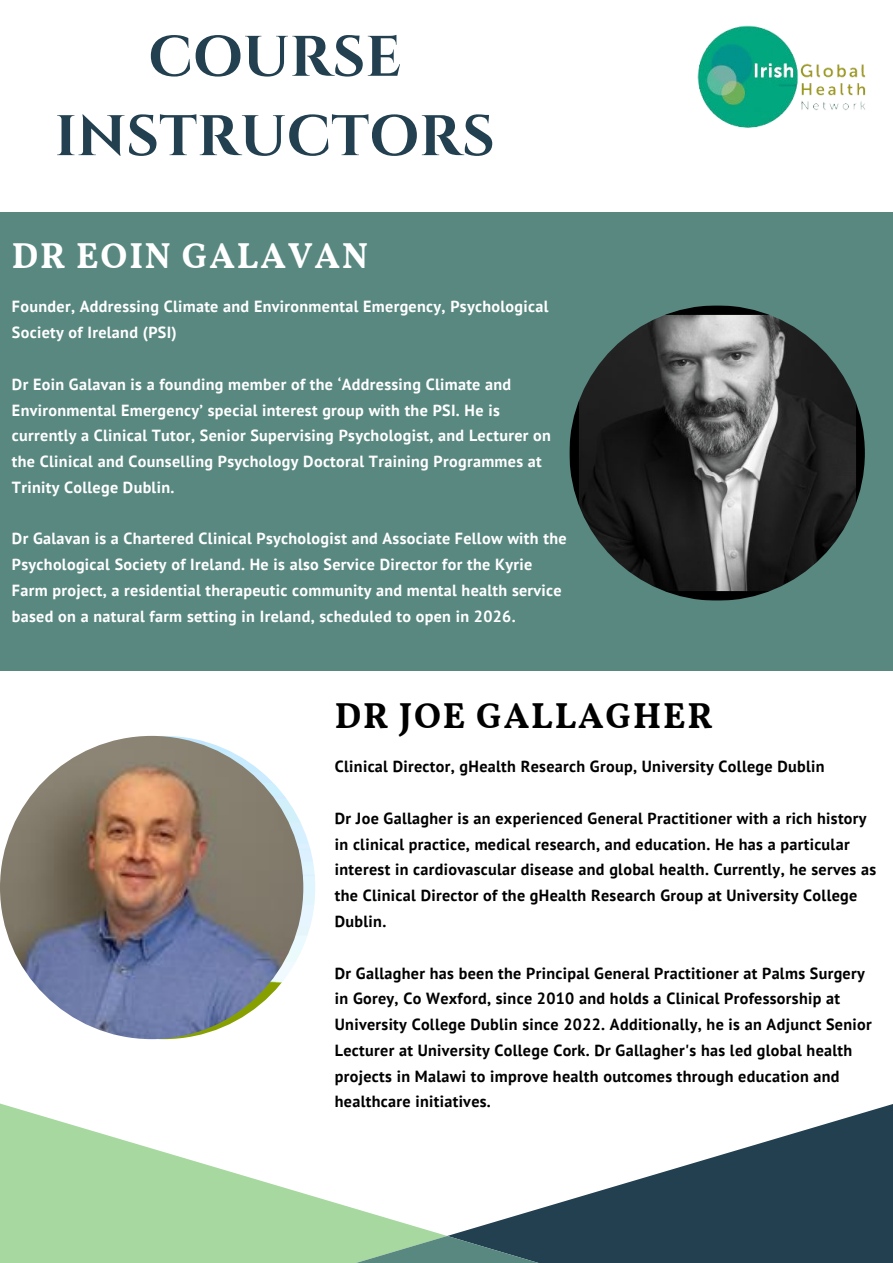
<style>
.page{position:relative;width:893px;height:1263px;background:#fff}
.page>*{position:absolute;margin:0;border:0;box-sizing:border-box;transform-origin:0 0}
.t1{font:700 57.07px/79.3px "Cinzel";color:#224050;text-align:center}
.t2{font:700 36px "Vollkorn";letter-spacing:.05em;color:#000}
.t3{font:700 36px "Vollkorn";letter-spacing:.05em;color:#fff}
.t4{font:700 16.12px/25.8px "PT Sans";letter-spacing:.02em;color:#000}
.t5{font:700 16.12px/25.8px "PT Sans";letter-spacing:.02em;color:#fff}
</style>
<div class="page">
<div style="left:0;top:213px;width:892px;height:458px;background:#588880"></div>
<svg style="left:447px;top:1104px;width:446px;height:159px;fill:#224050"></svg>
<svg style="left:0;top:1103px;width:447px;height:160px;fill:#a6d8a0"></svg>
<svg style="left:232px;top:1236px;width:430px;height:27px;background:#628b7a"></svg>
<img style="left:12px;top:736px;width:303px;height:303px;border-radius:50%">
<img style="left:569px;top:305px;width:296px;height:296px;border-radius:50%">
<img style="left:697px;top:25px;width:169px;height:103px">
<img style="left:0;top:736px;width:303px;height:303px;border-radius:50%">
<h1 class="t1" style="left:55px;top:17px;width:441px">COURSE<br>INSTRUCTORS</h1>
<h2 class="t3" style="left:12px;top:229px;width:358px">DR EOIN GALAVAN</h2>
<p class="t5" style="left:12px;top:294px;width:538px">Founder, Addressing Climate and Environmental Emergency, Psychological<br>Society of Ireland (PSI)</p>
<p class="t5" style="left:12px;top:371px;width:540px">Dr Eoin Galavan is a founding member of the ‘Addressing Climate and Environmental Emergency’ special interest group with the PSI. He is currently a Clinical Tutor, Senior Supervising Psychologist, and Lecturer on the Clinical and Counselling Psychology Doctoral Training Programmes at Trinity College Dublin.</p>
<p class="t5" style="left:12px;top:525px;width:556px">Dr Galavan is a Chartered Clinical Psychologist and Associate Fellow with the Psychological Society of Ireland. He is also Service Director for the Kyrie Farm project, a residential therapeutic community and mental health service based on a natural farm setting in Ireland, scheduled to open in 2026.</p>
<h2 class="t2" style="left:335px;top:688px;width:379px">DR JOE GALLAGHER</h2>
<p class="t4" style="left:335px;top:753px;width:491px">Clinical Director, gHealth Research Group, University College Dublin</p>
<p class="t4" style="left:335px;top:805px;width:543px">Dr Joe Gallagher is an experienced General Practitioner with a rich history in clinical practice, medical research, and education. He has a particular interest in cardiovascular disease and global health. Currently, he serves as the Clinical Director of the gHealth Research Group at University College Dublin.</p>
<p class="t4" style="left:335px;top:960px;width:538px">Dr Gallagher has been the Principal General Practitioner at Palms Surgery in Gorey, Co Wexford, since 2010 and holds a Clinical Professorship at University College Dublin since 2022. Additionally, he is an Adjunct Senior Lecturer at University College Cork. Dr Gallagher's has led global health projects in Malawi to improve health outcomes through education and healthcare initiatives.</p>
</div>
